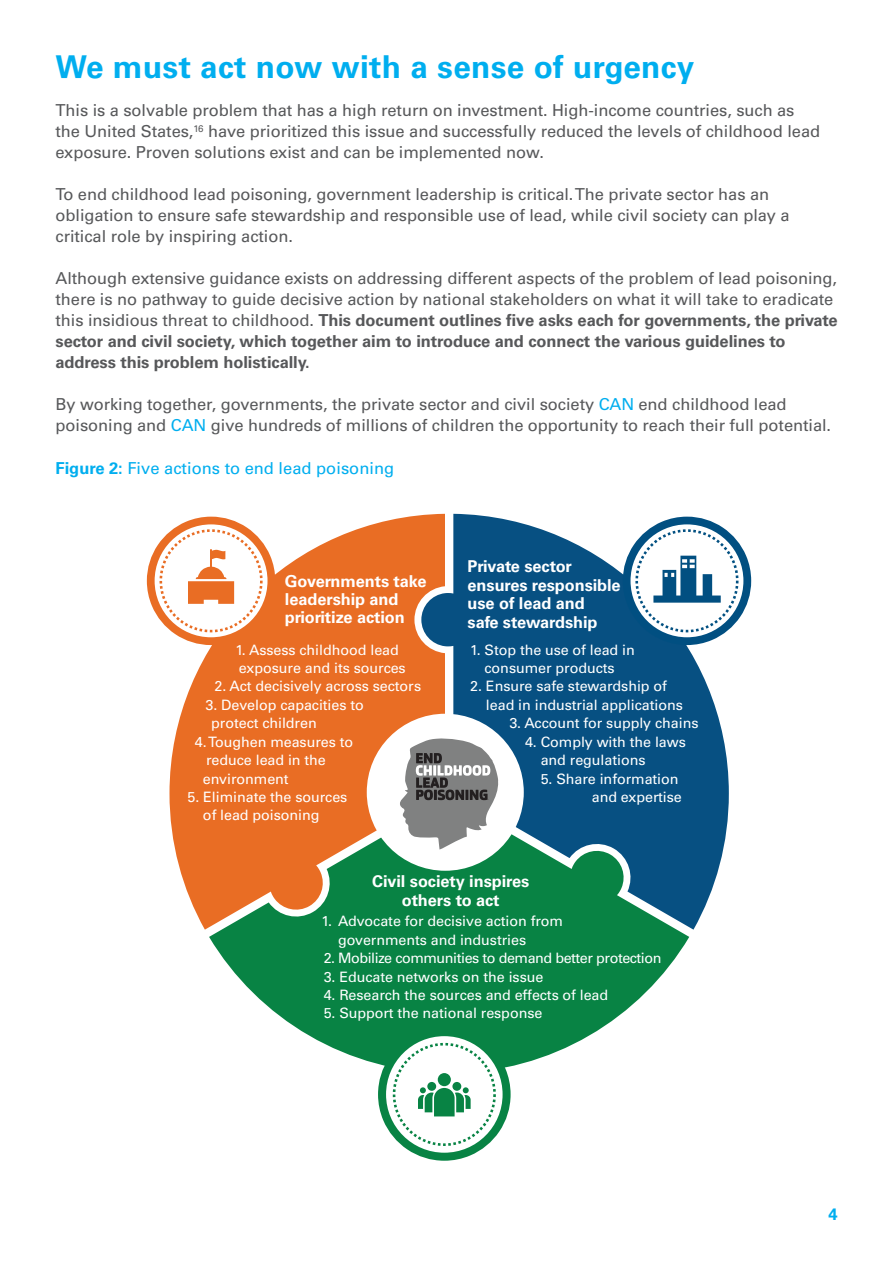
<style>
.page{position:relative;width:893px;height:1263px;background:#fff}
.page>*{position:absolute;margin:0;border:0;box-sizing:border-box;transform-origin:0 0}
.t1{font:700 31.5px "Univers LT Pro 65";letter-spacing:.01em;color:#00aeef}
.t2{font:16.5px/21px "Univers LT Pro 55 Roman";letter-spacing:-.005em;color:#57585a}
.t3{font:700 16.5px/21px "Univers LT Pro 65";letter-spacing:-.005em;color:#57585a}
.t4{font:16.5px "Univers LT Pro 55 Roman";color:#00aeef}
.t5{font:700 16.5px "Univers LT Std";color:#00aeef}
.t6{font:700 16.35px/18.5px "Univers LT Pro 65";letter-spacing:-.005em;color:#fff}
.t7{font:14.25px/18.5px "Univers LT Pro 55 Roman";letter-spacing:-.005em;color:#fff}
.t8{font:14.25px "Univers LT Pro 55 Roman";letter-spacing:-.03em;color:#fff}
.s1{font-family:"Univers LT Pro 55 Roman";font-weight:400}
.s2{color:#00aeef}
.s3{font-family:"Univers LT Pro 65";font-weight:700}
</style>
<div class="page">
<svg style="left:445px;top:514px;width:284px;height:416px;fill:#075082"></svg>
<svg style="left:169px;top:514px;width:276px;height:416px;fill:#e96d24"></svg>
<svg style="left:209px;top:798px;width:480px;height:269px;fill:#088344"></svg>
<div style="left:367px;top:714px;width:157px;height:157px;background:#fff;border-radius:50%"></div>
<svg style="left:623px;top:517px;width:128px;height:128px"></svg>
<svg style="left:147px;top:517px;width:128px;height:128px"></svg>
<svg style="left:378px;top:1028px;width:133px;height:133px"></svg>
<svg style="left:400px;top:738px;width:98px;height:112px"></svg>
<h1 class="t1" style="left:56px;top:48px;width:640px">We must act now with a sense of urgency</h1>
<p class="t2" style="left:56px;top:100px;width:766px">This is a solvable problem that has a high return on investment. High-income countries, such as the United States,<sup>16</sup> have prioritized this issue and successfully reduced the levels of childhood lead exposure. Proven solutions exist and can be implemented now.</p>
<p class="t2" style="left:56px;top:184px;width:736px">To end childhood lead poisoning, government leadership is critical. The private sector has an obligation to ensure safe stewardship and responsible use of lead, while civil society can play a critical role by inspiring action.</p>
<p class="t2" style="left:56px;top:268px;width:783px">Although extensive guidance exists on addressing different aspects of the problem of lead poisoning, there is no pathway to guide decisive action by national stakeholders on what it will take to eradicate</p>
<p class="t3" style="left:56px;top:310px;width:784px"><span class="s1">this insidious threat to childhood.</span> This document outlines five asks each for governments, the private sector and civil society, which together aim to introduce and connect the various guidelines to address this problem holistically.</p>
<p class="t2" style="left:56px;top:394px;width:777px">By working together, governments, the private sector and civil society <span class="s2">CAN</span> end childhood lead poisoning and <span class="s2">CAN</span> give hundreds of millions of children the opportunity to reach their full potential.</p>
<p class="t4" style="left:56px;top:458px;width:340px"><span class="s3">Figure 2:</span> Five actions to end lead poisoning</p>
<p class="t6" style="left:285px;top:572px;width:143px">Governments take leadership and prioritize action</p>
<p class="t7" style="left:235px;top:640px;width:172px">1. Assess childhood lead exposure and its sources</p>
<p class="t7" style="left:214px;top:677px;width:208px">2. Act decisively across sectors</p>
<p class="t7" style="left:211px;top:696px;width:154px;text-indent:-6px">3. Develop capacities to protect children</p>
<p class="t7" style="left:203px;top:732px;width:152px;text-indent:-8px">4. Toughen measures to reduce lead in the environment</p>
<p class="t7" style="left:203px;top:788px;width:146px;text-indent:-15px">5. Eliminate the sources of lead poisoning</p>
<p class="t6" style="left:468px;top:557px;width:155px">Private sector ensures responsible use of lead and<br>safe stewardship</p>
<p class="t7" style="left:470px;top:640px;width:166px;text-align:center">1. Stop the use of lead in consumer products</p>
<p class="t7" style="left:486px;top:677px;width:198px;text-indent:-16px">2. Ensure safe stewardship of lead in industrial applications</p>
<p class="t7" style="left:509px;top:714px;width:191px">3. Account for supply chains</p>
<p class="t7" style="left:541px;top:732px;width:147px;text-indent:-16px">4. Comply with the laws and regulations</p>
<p class="t7" style="left:541px;top:769px;width:143px;text-align:right">5. Share information and expertise</p>
<p class="t6" style="left:372px;top:872px;width:159px;text-align:center">Civil society inspires others to act</p>
<p class="t7" style="left:338px;top:912px;width:227px;text-indent:-16px">1. Advocate for decisive action from governments and industries</p>
<p class="t8" style="left:324px;top:949px;width:339px">2. Mobilize communities to demand better protection</p>
<p class="t7" style="left:324px;top:967px;width:221px">3. Educate networks on the issue</p>
<p class="t7" style="left:324px;top:986px;width:286px">4. Research the sources and effects of lead</p>
<p class="t7" style="left:324px;top:1004px;width:220px">5. Support the national response</p>
<p class="t5" style="left:828px;top:1204px;width:11px">4</p>
</div>
